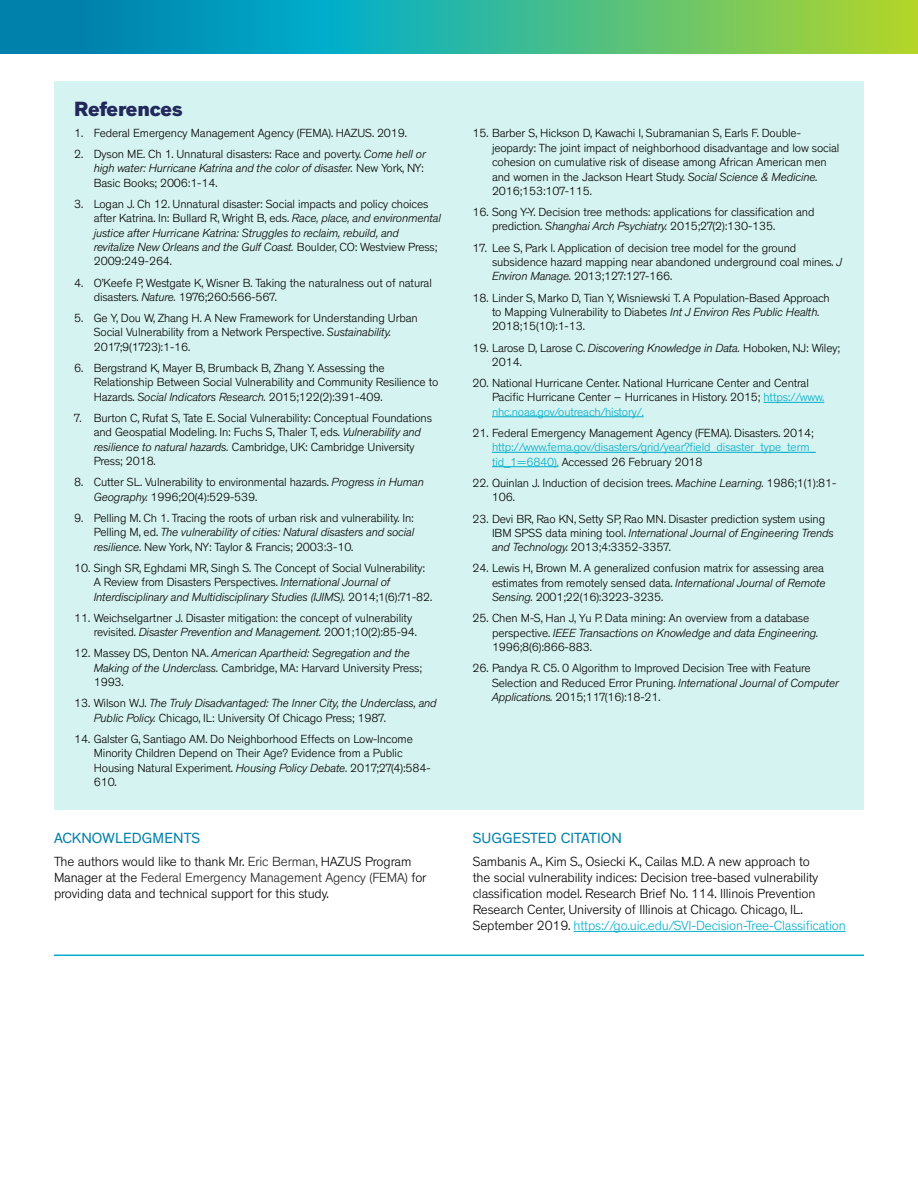
<style>
.page{position:relative;width:918px;height:1188px;background:#fff}
.page>*{position:absolute;margin:0;border:0;box-sizing:border-box;transform-origin:0 0}
.Inset_box_subtitle{font:800 21px "Theinhardt";letter-spacing:-.01em;color:#20285c}
.Inset_Box_SUBTLE_tit{font:15px "Theinhardt";letter-spacing:.005em;color:#0081ab}
.References{font:15px "Theinhardt";letter-spacing:.005em;color:#0081ab}
.t1{font:300 13.5px/16.2px "Theinhardt";letter-spacing:-.01em;color:#000}
.References-2{font:300 12px/14.4px "Theinhardt";letter-spacing:-.01em;color:#000}
.References-3{font:italic 300 12px/14.4px "Theinhardt";letter-spacing:-.01em;color:#000}
.s1{font-style:italic}
.s2{font-style:normal}
.s3{color:#201f1e}
.s4{color:#00aecb}
</style>
<div class="page">
<svg style="left:0;top:0;width:918px;height:54px;background:#39b08f"></svg>
<div style="left:54px;top:81px;width:810px;height:729px;background:#d5f3f0"></div>
<hr style="left:763px;top:402px;width:61px;height:1px;background:#00aecb">
<hr style="left:492px;top:416px;width:152px;height:1px;background:#00aecb">
<hr style="left:492px;top:452px;width:324px;height:1px;background:#00aecb">
<hr style="left:492px;top:466px;width:66px;height:1px;background:#00aecb">
<hr style="left:574px;top:931px;width:272px;height:1px;background:#00aecb">
<hr style="left:54px;top:955px;width:810px;height:1px;background:#00aecb">
<p class="Inset_box_subtitle" style="left:74px;top:95px;width:110px">References</p>
<p class="References-2" style="left:74px;top:126px;width:334px">1. Federal Emergency Management Agency (FEMA). HAZUS. 2019.</p>
<p class="References-2" style="left:94px;top:147px;width:334px;text-indent:-19px">2. Dyson ME. Ch 1. Unnatural disasters: Race and poverty. <span class="s1">Come hell or high water: Hurricane Katrina and the color of disaster.</span> New York, NY:<br>Basic Books; 2006:1-14.</p>
<p class="References-2" style="left:94px;top:197px;width:349px;text-indent:-20px">3. Logan J. Ch 12. Unnatural disaster: Social impacts and policy choices after Katrina. In: Bullard R, Wright B, eds. <span class="s1">Race, place, and environmental justice after Hurricane Katrina: Struggles to reclaim, rebuild, and revitalize New Orleans and the Gulf Coast.</span> Boulder, CO: Westview Press; 2009:249-264.</p>
<p class="References-2" style="left:94px;top:275px;width:340px;text-indent:-20px">4. O’Keefe P, Westgate K, Wisner B. Taking the naturalness out of natural disasters. <span class="s1">Nature.</span> 1976;260:566-567.</p>
<p class="References-2" style="left:94px;top:311px;width:326px;text-indent:-20px">5. Ge Y, Dou W, Zhang H. A New Framework for Understanding Urban<br>Social Vulnerability from a Network Perspective. <span class="s1">Sustainability.<br></span>2017;9(1723):1-16.</p>
<p class="References-2" style="left:94px;top:361px;width:346px;text-indent:-20px">6. Bergstrand K, Mayer B, Brumback B, Zhang Y. Assessing the<br>Relationship Between Social Vulnerability and Community Resilience to<br>Hazards. <span class="s1">Social Indicators Research.</span> 2015;122(2):391-409.</p>
<p class="References-2" style="left:94px;top:411px;width:340px;text-indent:-20px">7. Burton C, Rufat S, Tate E. Social Vulnerability: Conceptual Foundations and Geospatial Modeling. In: Fuchs S, Thaler T, eds. <span class="s1">Vulnerability and resilience to natural hazards.</span> Cambridge, UK: Cambridge University Press; 2018.</p>
<p class="References-2" style="left:94px;top:475px;width:332px;text-indent:-19px">8. Cutter SL. Vulnerability to environmental hazards. <span class="s1">Progress in Human<br>Geography.</span> 1996;20(4):529-539.</p>
<p class="References-2" style="left:94px;top:511px;width:322px;text-align:justify;text-indent:-20px">9. Pelling M. Ch 1. Tracing the roots of urban risk and vulnerability. In:<br>Pelling M, ed. <span class="s1">The vulnerability of cities: Natural disasters and social resilience</span>. New York, NY: Taylor &amp; Francis; 2003:3-10.</p>
<p class="References-2" style="left:94px;top:561px;width:340px;text-indent:-20px">10. Singh SR, Eghdami MR, Singh S. The Concept of Social Vulnerability:<br>A Review from Disasters Perspectives. <span class="s1">International Journal of<br>Interdisciplinary and Multidisciplinary Studies (IJIMS).</span> 2014;1(6):71-82.</p>
<p class="References-2" style="left:94px;top:611px;width:325px;text-indent:-20px">11. Weichselgartner J. Disaster mitigation: the concept of vulnerability revisited. <span class="s1">Disaster Prevention and Management.</span> 2001;10(2):85-94.</p>
<p class="References-2" style="left:94px;top:646px;width:330px;text-indent:-19px">12. Massey DS, Denton NA. <span class="s1">American Apartheid: Segregation and the<br>Making of the Underclass.</span> Cambridge, MA: Harvard University Press;<br>1993.</p>
<p class="References-3" style="left:94px;top:696px;width:344px;text-indent:-19px"><span class="s2">13. Wilson WJ.</span> The Truly Disadvantaged: The Inner City, the Underclass, and<br>Public Policy. <span class="s2">Chicago, IL: University Of Chicago Press; 1987.</span></p>
<p class="References-2" style="left:94px;top:732px;width:339px;text-indent:-20px">14. Galster G, Santiago AM. Do Neighborhood Effects on Low-Income Minority Children Depend on Their Age? Evidence from a Public Housing Natural Experiment. <span class="s1">Housing Policy Debate.</span> 2017;27(4):584- 610.</p>
<p class="References" style="left:54px;top:829px;width:148px">ACKNOWLEDGMENTS</p>
<p class="t1" style="left:54px;top:853px;width:374px">The authors would like to thank Mr. <span class="s3">Eric Berman,</span> HAZUS Program<br>Manager at the <span class="s3">Federal Emergency Management Agency (FEMA)</span> for providing data and technical support for this study.</p>
<p class="References-2" style="left:492px;top:126px;width:349px;text-indent:-20px">15. Barber S, Hickson D, Kawachi I, Subramanian S, Earls F. Double&shy;jeopardy: The joint impact of neighborhood disadvantage and low social cohesion on cumulative risk of disease among African American men and women in the Jackson Heart Study. <span class="s1">Social Science &amp; Medicine.<br></span>2016;153:107-115.</p>
<p class="References-2" style="left:492px;top:205px;width:324px;text-indent:-20px">16. Song Y-Y. Decision tree methods: applications for classification and prediction. <span class="s1">Shanghai Arch Psychiatry.</span> 2015;27(2):130-135.</p>
<p class="References-2" style="left:492px;top:241px;width:351px;text-indent:-20px">17. Lee S, Park I. Application of decision tree model for the ground subsidence hazard mapping near abandoned underground coal mines. <span class="s1">J<br>Environ Manage.</span> 2013;127:127-166.</p>
<p class="References-2" style="left:492px;top:291px;width:339px;text-indent:-20px">18. Linder S, Marko D, Tian Y, Wisniewski T. A Population-Based Approach to Mapping Vulnerability to Diabetes <span class="s1">Int J Environ Res Public Health.<br></span>2018;15(10):1-13.</p>
<p class="References-2" style="left:492px;top:340px;width:350px;text-indent:-19px">19. Larose D, Larose C. <span class="s1">Discovering Knowledge in Data.</span> Hoboken, NJ: Wiley;<br>2014.</p>
<p class="References-2" style="left:492px;top:376px;width:334px;text-indent:-20px">20. National Hurricane Center. National Hurricane Center and Central<br>Pacific Hurricane Center – Hurricanes in History. 2015; <span class="s4">https://www. nhc.noaa.gov/outreach/history/.</span></p>
<p class="References-2" style="left:492px;top:426px;width:325px;text-indent:-20px">21. Federal Emergency Management Agency (FEMA). Disasters. 2014; <span class="s4">http://www.fema.gov/disasters/grid/year?field_disaster_type_term_ tid_1=6840).</span> Accessed 26 February 2018</p>
<p class="References-2" style="left:492px;top:476px;width:346px;text-indent:-19px">22. Quinlan J. Induction of decision trees. <span class="s1">Machine Learning.</span> 1986;1(1):81-<br>106.</p>
<p class="References-2" style="left:492px;top:511px;width:343px;text-indent:-20px">23. Devi BR, Rao KN, Setty SP, Rao MN. Disaster prediction system using<br>IBM SPSS data mining tool. <span class="s1">International Journal of Engineering Trends and Technology.</span> 2013;4:3352-3357.</p>
<p class="References-2" style="left:492px;top:561px;width:335px;text-align:justify;text-indent:-20px">24. Lewis H, Brown M. A generalized confusion matrix for assessing area estimates from remotely sensed data. <span class="s1">International Journal of Remote Sensing.</span> 2001;22(16):3223-3235.</p>
<p class="References-2" style="left:492px;top:611px;width:328px;text-indent:-20px">25. Chen M-S, Han J, Yu P. Data mining: An overview from a database perspective. <span class="s1">IEEE Transactions on Knowledge and data Engineering.<br></span>1996;8(6):866-883.</p>
<p class="References-2" style="left:492px;top:661px;width:348px;text-indent:-20px">26. Pandya R. C5. 0 Algorithm to Improved Decision Tree with Feature<br>Selection and Reduced Error Pruning. <span class="s1">International Journal of Computer<br>Applications.</span> 2015;117(16):18-21.</p>
<p class="Inset_Box_SUBTLE_tit" style="left:473px;top:829px;width:151px">SUGGESTED CITATION</p>
<p class="t1" style="left:473px;top:853px;width:375px">Sambanis A., Kim S., Osiecki K., Cailas M.D. A new approach to<br>the social vulnerability indices: Decision tree-based vulnerability classification model. Research Brief No. 114. Illinois Prevention Research Center, University of Illinois at Chicago. Chicago, IL.<br>September 2019. <span class="s4">https://go.uic.edu/SVI-Decision-Tree-Classification</span></p>
</div>
